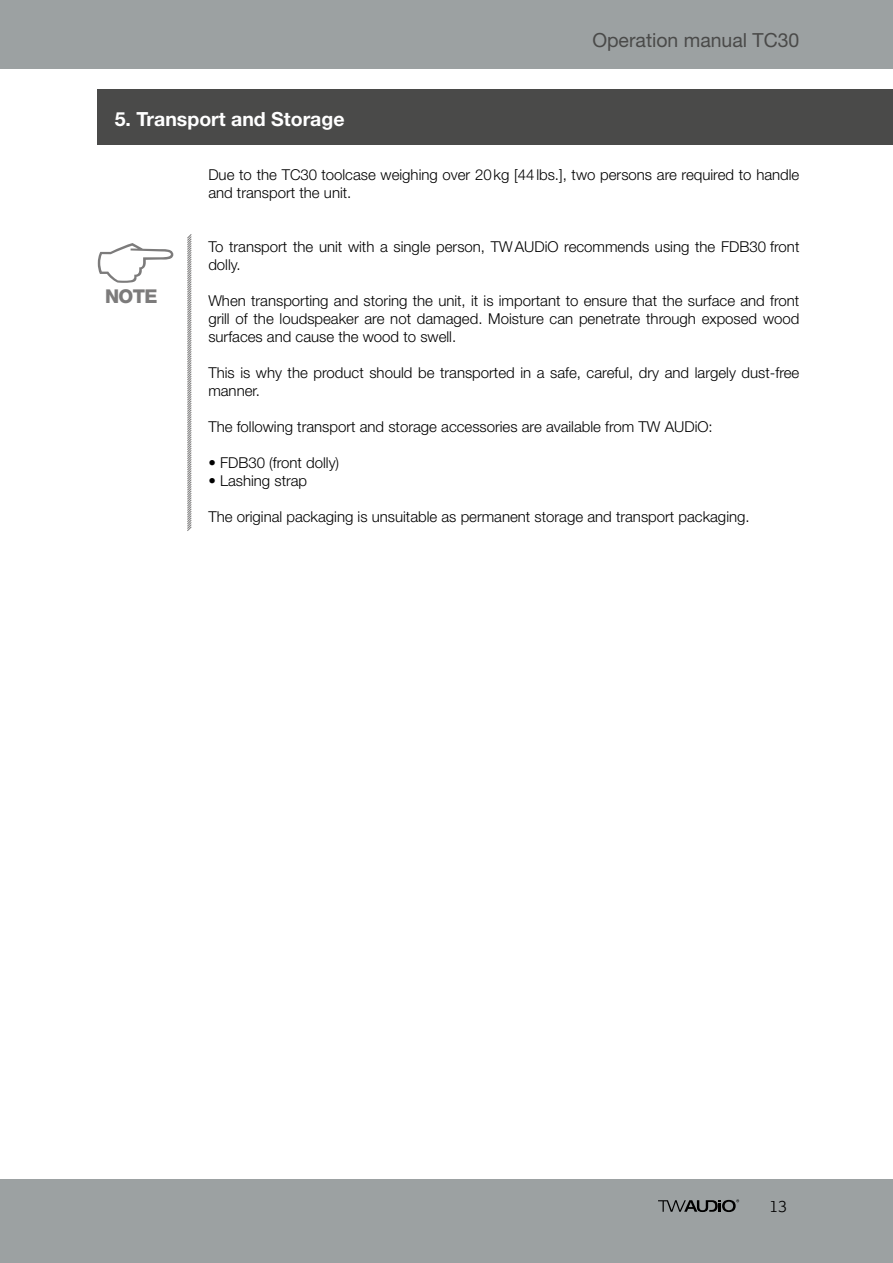
<style>
.page{position:relative;width:893px;height:1263px;background:#fff}
.page>*{position:absolute;margin:0;border:0;box-sizing:border-box;transform-origin:0 0}
.t1{font:700 19.5px "Helvetica Neue LT Std";color:#fff}
.t2{font:19.5px "Helvetica Neue LT Std";color:#4a4a49}
.t3{font:800 19.05px "Helvetica Neue LT Std";color:#7c7b7b}
.t4{font:300 16.5px "Lexia";color:#000}
.t5{font:300 15px/18px "Helvetica Neue LT Std";color:#000}
</style>
<div class="page">
<div style="left:0;top:0;width:893px;height:69px;background:#9ca1a2"></div>
<div style="left:0;top:1179px;width:893px;height:84px;background:#9ca1a2"></div>
<svg style="left:658px;top:1199px;width:81px;height:13px"></svg>
<div style="left:98px;top:89px;width:795px;height:55px;background:#4a4a49"></div>
<svg style="left:98px;top:243px;width:75px;height:40px"></svg>
<svg style="left:187px;top:234px;width:5px;height:297px"></svg>
<h1 class="t1" style="left:115px;top:107px;width:231px">5. Transport and Storage</h1>
<h1 class="t2" style="left:592px;top:29px;width:209px">Operation manual TC30</h1>
<p class="t5" style="left:208px;top:165px;width:593px">Due to the TC30 toolcase weighing over 20kg [44lbs.], two persons are required to handle and transport the unit.</p>
<p class="t3" style="left:105px;top:285px;width:54px">NOTE</p>
<p class="t5" style="left:208px;top:237px;width:593px">To transport the unit with a single person, TWAUDiO recommends using the FDB30 front dolly.</p>
<p class="t5" style="left:208px;top:291px;width:593px;text-align:justify">When transporting and storing the unit, it is important to ensure that the surface and front grill of the loudspeaker are not damaged. Moisture can penetrate through exposed wood surfaces and cause the wood to swell.</p>
<p class="t5" style="left:208px;top:363px;width:592px">This is why the product should be transported in a safe, careful, dry and largely dust-free manner.</p>
<p class="t5" style="left:208px;top:417px;width:506px">The following transport and storage accessories are available from TW AUDiO:</p>
<p class="t5" style="left:208px;top:453px;width:132px">• FDB30 (front dolly)</p>
<p class="t5" style="left:208px;top:471px;width:100px">• Lashing strap</p>
<p class="t5" style="left:208px;top:507px;width:543px">The original packaging is unsuitable as permanent storage and transport packaging.</p>
<p class="t4" style="left:769px;top:1195px;width:19px">13</p>
</div>
